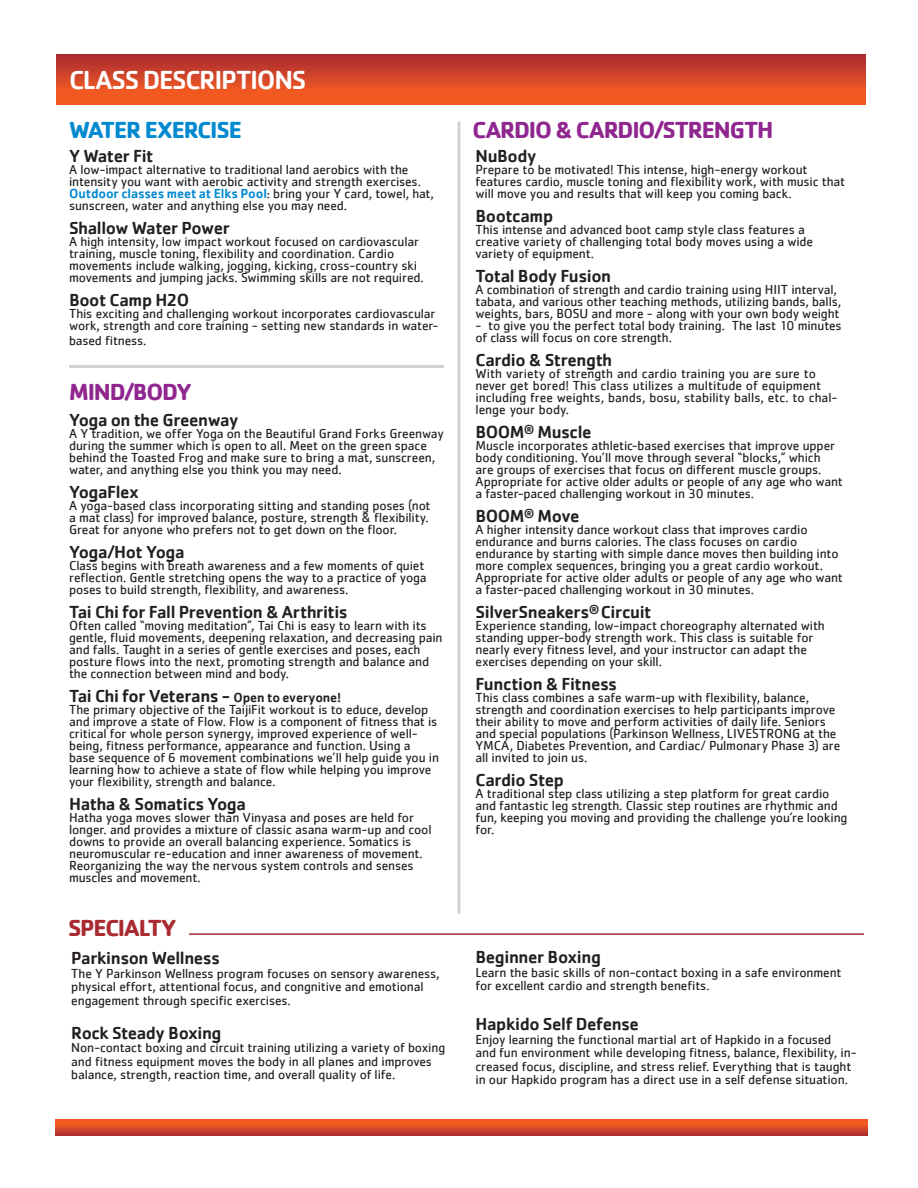
<style>
.page{position:relative;width:918px;height:1188px;background:#fff}
.page>*{position:absolute;margin:0;border:0;box-sizing:border-box;transform-origin:0 0}
.t1{font:500 27px "Cachet";letter-spacing:-.045em;color:#fff}
.t2{font:700 24px "Cachet";letter-spacing:-.045em;color:#90268f}
.t3{font:700 24px "Cachet";letter-spacing:-.05em;color:#0089cf}
.t4{font:700 24px "Cachet";letter-spacing:-.05em;color:#a92b30}
.t5{font:500 18px "Cachet";letter-spacing:-.025em;color:#231f20}
.t6{font:13.5px/12px "Cachet";letter-spacing:-.01em;color:#231f20}
.s1{font-weight:500;color:#0089cf}
.s2{font-size:13.5px}
</style>
<div class="page">
<svg style="left:56px;top:1120px;width:812px;height:15px;background:#d94926"></svg>
<div style="left:56px;top:54px;width:810px;height:50px;background:linear-gradient(to bottom,#ac2c31,#fd611f)"></div>
<hr style="left:69px;top:365px;width:375px;height:3px;background:#d1d2d4">
<hr style="left:189px;top:933px;width:675px;height:2px;background:#a92b30">
<hr style="left:458px;top:121px;width:2px;height:793px;background:#d1d2d4">
<p class="t1" style="left:69px;top:64px;width:239px">CLASS DESCRIPTIONS</p>
<p class="t3" style="left:69px;top:115px;width:174px">WATER EXERCISE</p>
<p class="t5" style="left:69px;top:145px;width:86px">Y Water Fit</p>
<p class="t6" style="left:69px;top:163px;width:366px">A low-impact alternative to traditional land aerobics with the intensity you want with aerobic activity and strength exercises.<br><span class="s1">Outdoor classes meet at Elks Pool</span>: bring your Y card, towel, hat, sunscreen, water and anything else you may need.</p>
<p class="t5" style="left:69px;top:217px;width:162px">Shallow Water Power</p>
<p class="t6" style="left:69px;top:235px;width:356px">A high intensity, low impact workout focused on cardiovascular training, muscle toning, flexibility and coordination. Cardio movements include walking, jogging, kicking, cross-country ski movements and jumping jacks. Swimming skills are not required.</p>
<p class="t5" style="left:69px;top:289px;width:122px">Boot Camp H2O</p>
<p class="t6" style="left:69px;top:307px;width:371px">This exciting and challenging workout incorporates cardiovascular work, strength and core training - setting new standards in water-</p>
<p class="t6" style="left:69px;top:334px;width:79px">based fitness.</p>
<p class="t2" style="left:69px;top:377px;width:124px">MIND/BODY</p>
<p class="t5" style="left:69px;top:409px;width:171px">Yoga on the Greenway</p>
<p class="t6" style="left:69px;top:427px;width:376px">A Y tradition, we offer Yoga on the Beautiful Grand Forks Greenway during the summer which is open to all. Meet on the green space behind the Toasted Frog and make sure to bring a mat, sunscreen, water, and anything else you think you may need.</p>
<p class="t5" style="left:69px;top:481px;width:72px">YogaFlex</p>
<p class="t6" style="left:69px;top:499px;width:363px">A yoga-based class incorporating sitting and standing poses (not a mat class) for improved balance, posture, strength &amp; flexibility.<br>Great for anyone who prefers not to get down on the floor.</p>
<p class="t5" style="left:69px;top:541px;width:117px">Yoga/Hot Yoga</p>
<p class="t6" style="left:69px;top:559px;width:359px">Class begins with breath awareness and a few moments of quiet reflection. Gentle stretching opens the way to a practice of yoga poses to build strength, flexibility, and awareness.</p>
<p class="t5" style="left:69px;top:601px;width:280px">Tai Chi for Fall Prevention &amp; Arthritis</p>
<p class="t6" style="left:69px;top:619px;width:375px">Often called “moving meditation”, Tai Chi is easy to learn with its gentle, fluid movements, deepening relaxation, and decreasing pain and falls. Taught in a series of gentle exercises and poses, each posture flows into the next, promoting strength and balance and the connection between mind and body.</p>
<p class="t5" style="left:69px;top:685px;width:274px">Tai Chi for Veterans - <span class="s2">Open to everyone!</span></p>
<p class="t6" style="left:69px;top:703px;width:372px">The primary objective of the TaijiFit workout is to educe, develop and improve a state of Flow. Flow is a component of fitness that is critical for whole person synergy, improved experience of well&shy;being, fitness performance, appearance and function. Using a base sequence of 6 movement combinations we’ll help guide you in learning how to achieve a state of flow while helping you improve your flexibility, strength and balance.</p>
<p class="t5" style="left:69px;top:793px;width:178px">Hatha &amp; Somatics Yoga</p>
<p class="t6" style="left:69px;top:811px;width:364px">Hatha yoga moves slower than Vinyasa and poses are held for longer. and provides a mixture of classic asana warm-up and cool downs to provide an overall balancing experience. Somatics is neuromuscular re-education and inner awareness of movement.<br>Reorganizing the way the nervous system controls and senses muscles and movement.</p>
<p class="t4" style="left:68px;top:912px;width:110px">SPECIALTY</p>
<p class="t5" style="left:71px;top:947px;width:150px">Parkinson Wellness</p>
<p class="t6" style="left:71px;top:966px;width:370px;line-height:13.5px">The Y Parkinson Wellness program focuses on sensory awareness, physical effort, attentional focus, and congnitive and emotional engagement through specific exercises.</p>
<p class="t5" style="left:71px;top:1021px;width:152px">Rock Steady Boxing</p>
<p class="t6" style="left:71px;top:1041px;width:376px;line-height:13.5px">Non-contact boxing and circuit training utilizing a variety of boxing and fitness equipment moves the body in all planes and improves balance, strength, reaction time, and overall quality of life.</p>
<p class="t2" style="left:472px;top:115px;width:303px">CARDIO &amp; CARDIO/STRENGTH</p>
<p class="t5" style="left:476px;top:145px;width:63px">NuBody</p>
<p class="t6" style="left:476px;top:163px;width:371px">Prepare to be motivated! This intense, high-energy workout features cardio, muscle toning and flexibility work, with music that will move you and results that will keep you coming back.</p>
<p class="t5" style="left:476px;top:205px;width:79px">Bootcamp</p>
<p class="t6" style="left:476px;top:223px;width:339px">This intense and advanced boot camp style class features a creative variety of challenging total body moves using a wide variety of equipment.</p>
<p class="t5" style="left:476px;top:265px;width:137px">Total Body Fusion</p>
<p class="t6" style="left:476px;top:283px;width:367px">A combination of strength and cardio training using HIIT interval, tabata, and various other teaching methods, utilizing bands, balls, weights, bars, BOSU and more - along with your own body weight</p>
<p class="t6" style="left:476px;top:319px;width:368px">- to give you the perfect total body training. The last 10 minutes of class will focus on core strength.</p>
<p class="t5" style="left:476px;top:349px;width:138px">Cardio &amp; Strength</p>
<p class="t6" style="left:476px;top:367px;width:364px">With variety of strength and cardio training you are sure to never get bored! This class utilizes a multitude of equipment including free weights, bands, bosu, stability balls, etc. to chal&shy;lenge your body.</p>
<p class="t5" style="left:476px;top:421px;width:118px">BOOM<sup>®</sup> Muscle</p>
<p class="t6" style="left:476px;top:439px;width:369px">Muscle incorporates athletic-based exercises that improve upper body conditioning. You’ll move through several “blocks,” which<br>are groups of exercises that focus on different muscle groups.<br>Appropriate for active older adults or people of any age who want a faster-paced challenging workout in 30 minutes.</p>
<p class="t5" style="left:476px;top:505px;width:106px">BOOM<sup>®</sup> Move</p>
<p class="t6" style="left:476px;top:523px;width:369px">A higher intensity dance workout class that improves cardio endurance and burns calories. The class focuses on cardio endurance by starting with simple dance moves then building into more complex sequences, bringing you a great cardio workout.<br>Appropriate for active older adults or people of any age who want a faster-paced challenging workout in 30 minutes.</p>
<p class="t5" style="left:476px;top:601px;width:177px">SilverSneakers<sup>®</sup> Circuit</p>
<p class="t6" style="left:476px;top:619px;width:351px">Experience standing, low-impact choreography alternated with standing upper-body strength work. This class is suitable for nearly every fitness level, and your instructor can adapt the exercises depending on your skill.</p>
<p class="t5" style="left:476px;top:673px;width:143px">Function &amp; Fitness</p>
<p class="t6" style="left:476px;top:691px;width:366px">This class combines a safe warm-up with flexibility, balance, strength and coordination exercises to help participants improve their ability to move and perform activities of daily life. Seniors and special populations (Parkinson Wellness, LIVESTRONG at the YMCA, Diabetes Prevention, and Cardiac/ Pulmonary Phase 3) are all invited to join us.</p>
<p class="t5" style="left:476px;top:769px;width:90px">Cardio Step</p>
<p class="t6" style="left:476px;top:787px;width:374px">A traditional step class utilizing a step platform for great cardio and fantastic leg strength. Classic step routines are rhythmic and fun, keeping you moving and providing the challenge you’re looking for.</p>
<p class="t5" style="left:476px;top:946px;width:127px">Beginner Boxing</p>
<p class="t6" style="left:476px;top:965px;width:368px;line-height:13.5px">Learn the basic skills of non-contact boxing in a safe environment for excellent cardio and strength benefits.</p>
<p class="t5" style="left:476px;top:1013px;width:165px">Hapkido Self Defense</p>
<p class="t6" style="left:476px;top:1032px;width:383px;line-height:13.5px">Enjoy learning the functional martial art of Hapkido in a focused<br>and fun environment while developing fitness, balance, flexibility, in&shy;creased focus, discipline, and stress relief. Everything that is taught in our Hapkido program has a direct use in a self defense situation.</p>
</div>
